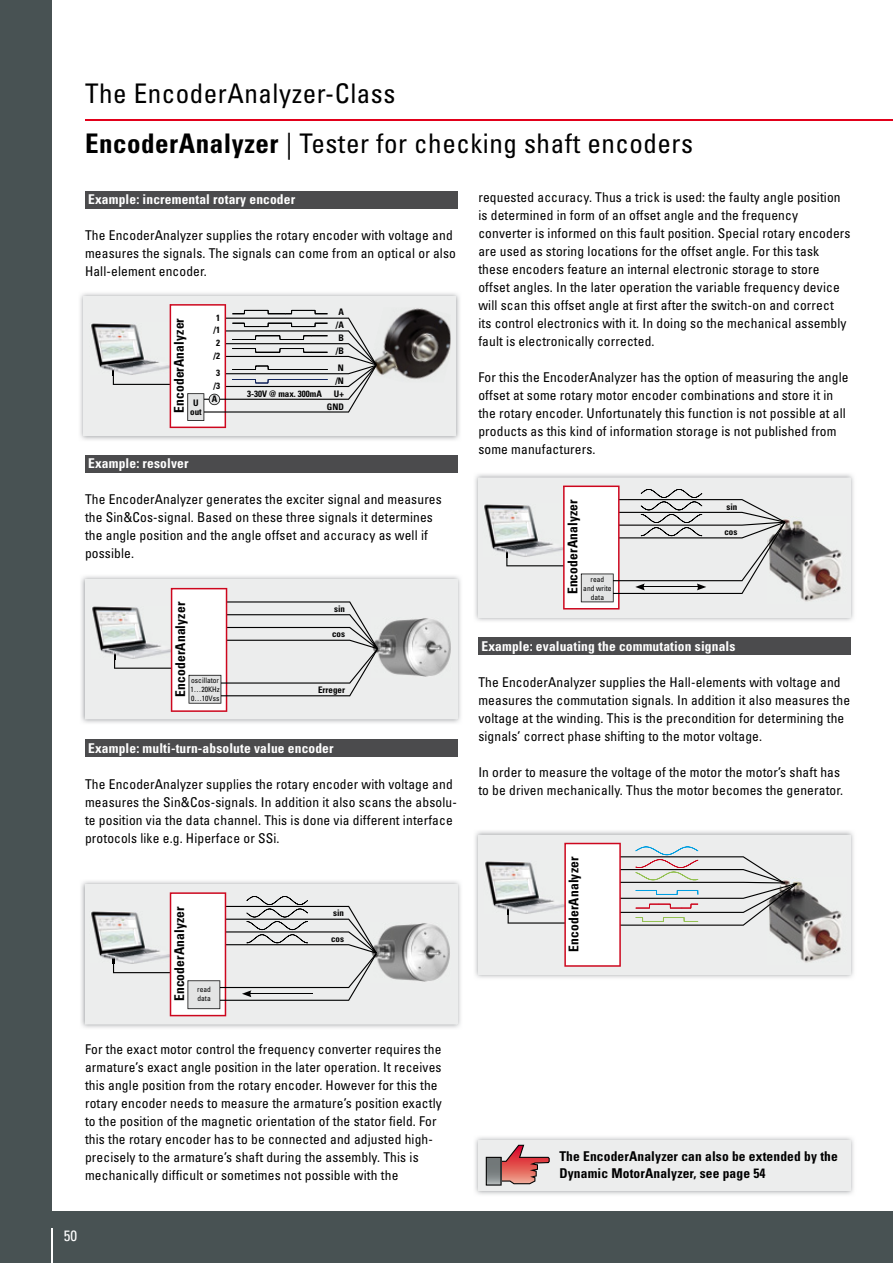
<style>
.page{position:relative;width:893px;height:1263px;background:#fff}
.page>*{position:absolute;margin:0;border:0;box-sizing:border-box;transform-origin:0 0}
.t1{font:condensed 27px "Univers";letter-spacing:.02em;color:#000}
.t2{font:condensed 15px "Univers";color:#fff}
.t3{font:condensed 13.5px/18px "Univers";letter-spacing:.01em;color:#000}
.t4{font:700 condensed 13.5px/16.5px "Univers";letter-spacing:.01em;color:#000}
.t5{font:700 condensed 13.5px "Univers";letter-spacing:.01em;color:#fff}
.t6{font:700 condensed 9px/12.8px "Univers";color:#000;text-align:justify}
.t7{font:condensed 7.5px/9px "Univers";color:#000;text-align:justify}
.s1{font-weight:700}
</style>
<div class="page">
<hr style="left:85px;top:119px;width:808px;height:2px;background:#e2001a">
<div style="left:0;top:0;width:51px;height:1263px;background:#485253"></div>
<div style="left:0;top:1212px;width:893px;height:51px;background:#485253"></div>
<hr style="left:51px;top:1229px;width:1px;height:34px;background:#fff">
<img style="left:475px;top:1137px;width:379px;height:58px">
<div style="left:478px;top:1140px;width:372px;height:51px;background:#eceded"></div>
<svg style="left:486px;top:1145px;width:64px;height:40px"></svg>
<img style="left:80px;top:293px;width:380px;height:147px">
<div style="left:84px;top:296px;width:372px;height:140px;background:#eceded"></div>
<img style="left:91px;top:323px;width:22px;height:53px">
<img style="left:377px;top:308px;width:74px;height:72px">
<svg style="left:113px;top:304px;width:264px;height:124px"></svg>
<img style="left:81px;top:576px;width:380px;height:147px">
<div style="left:85px;top:579px;width:372px;height:140px;background:#eceded"></div>
<img style="left:378px;top:618px;width:73px;height:59px">
<img style="left:92px;top:606px;width:22px;height:49px">
<svg style="left:114px;top:588px;width:264px;height:124px"></svg>
<img style="left:81px;top:881px;width:380px;height:147px">
<div style="left:85px;top:884px;width:372px;height:140px;background:#eceded"></div>
<img style="left:377px;top:923px;width:73px;height:59px">
<img style="left:91px;top:911px;width:22px;height:53px">
<svg style="left:113px;top:892px;width:264px;height:124px"></svg>
<img style="left:475px;top:474px;width:379px;height:147px">
<div style="left:478px;top:478px;width:372px;height:139px;background:#eceded"></div>
<img style="left:785px;top:519px;width:57px;height:83px">
<img style="left:484px;top:504px;width:22px;height:49px">
<svg style="left:506px;top:485px;width:279px;height:124px"></svg>
<img style="left:475px;top:831px;width:379px;height:147px">
<div style="left:478px;top:835px;width:372px;height:140px;background:#eceded"></div>
<img style="left:797px;top:881px;width:45px;height:82px">
<img style="left:485px;top:861px;width:23px;height:53px">
<svg style="left:508px;top:843px;width:289px;height:124px"></svg>
<div style="left:85px;top:191px;width:372px;height:17px;background:#4b4b4d"></div>
<div style="left:85px;top:455px;width:372px;height:17px;background:#4b4b4d"></div>
<div style="left:85px;top:740px;width:372px;height:17px;background:#4b4b4d"></div>
<div style="left:478px;top:638px;width:372px;height:17px;background:#4b4b4d"></div>
<h1 class="t1" style="left:85px;top:77px;width:312px">The EncoderAnalyzer-Class</h1>
<h1 class="t1" style="left:85px;top:127px;width:610px"><span class="s1">EncoderAnalyzer</span> | Tester for checking shaft encoders</h1>
<p class="t5" style="left:88px;top:191px;width:209px">Example: incremental rotary encoder</p>
<p class="t3" style="left:85px;top:226px;width:372px">The EncoderAnalyzer supplies the rotary encoder with voltage and measures the signals. The signals can come from an optical or also<br>Hall-element encoder.</p>
<p class="t4" style="left:171px;top:413px;width:96px;rotate:-90deg">EncoderAnalyzer</p>
<p class="t6" style="left:214px;top:311px;width:8px">1 /1<br>2 /2</p>
<p class="t6" style="left:212px;top:366px;width:10px;line-height:13.2px;text-align:center">3 /3<br>A</p>
<p class="t6" style="left:190px;top:398px;width:13px;line-height:9px;text-align:center">U out</p>
<p class="t6" style="left:336px;top:306px;width:10px">A /A B /B</p>
<p class="t6" style="left:335px;top:361px;width:10px">N /N</p>
<p class="t6" style="left:247px;top:387px;width:76px">3-30V @ max. 300mA</p>
<p class="t6" style="left:327px;top:387px;width:19px;line-height:13.2px;text-align:right">U+<br>GND</p>
<p class="t5" style="left:88px;top:455px;width:102px">Example: resolver</p>
<p class="t3" style="left:85px;top:490px;width:358px">The EncoderAnalyzer generates the exciter signal and measures the Sin&amp;Cos-signal. Based on these three signals it determines the angle position and the angle offset and accuracy as well if possible.</p>
<p class="t4" style="left:172px;top:697px;width:96px;rotate:-90deg">EncoderAnalyzer</p>
<p class="t6" style="left:334px;top:602px;width:12px">sin</p>
<p class="t6" style="left:332px;top:628px;width:14px">cos</p>
<p class="t7" style="left:191px;top:676px;width:31px">oscillator 1…20KHz 0…10Vss</p>
<p class="t6" style="left:318px;top:683px;width:28px">Erreger</p>
<p class="t5" style="left:88px;top:740px;width:247px">Example: multi-turn-absolute value encoder</p>
<p class="t3" style="left:85px;top:775px;width:373px">The EncoderAnalyzer supplies the rotary encoder with voltage and measures the Sin&amp;Cos-signals. In addition it also scans the absolu&shy;te position via the data channel. This is done via different interface protocols like e.g. Hiperface or SSi.</p>
<p class="t4" style="left:171px;top:1001px;width:96px;rotate:-90deg">EncoderAnalyzer</p>
<p class="t6" style="left:333px;top:907px;width:12px">sin</p>
<p class="t6" style="left:331px;top:932px;width:14px">cos</p>
<p class="t7" style="left:197px;top:984px;width:15px">read data</p>
<p class="t3" style="left:85px;top:1040px;width:358px">For the exact motor control the frequency converter requires the armature’s exact angle position in the later operation. It receives this angle position from the rotary encoder. However for this the rotary encoder needs to measure the armature’s position exactly to the position of the magnetic orientation of the stator field. For this the rotary encoder has to be connected and adjusted high&shy;precisely to the armature’s shaft during the assembly. This is mechanically difficult or sometimes not possible with the</p>
<p class="t3" style="left:478px;top:188px;width:374px">requested accuracy. Thus a trick is used: the faulty angle position is determined in form of an offset angle and the frequency converter is informed on this fault position. Special rotary encoders are used as storing locations for the offset angle. For this task these encoders feature an internal electronic storage to store offset angles. In the later operation the variable frequency device will scan this offset angle at first after the switch-on and correct<br>its control electronics with it. In doing so the mechanical assembly fault is electronically corrected.</p>
<p class="t3" style="left:478px;top:368px;width:372px">For this the EncoderAnalyzer has the option of measuring the angle offset at some rotary motor encoder combinations and store it in the rotary encoder. Unfortunately this function is not possible at all products as this kind of information storage is not published from some manufacturers.</p>
<p class="t4" style="left:564px;top:594px;width:96px;rotate:-90deg">EncoderAnalyzer</p>
<p class="t6" style="left:726px;top:500px;width:12px">sin</p>
<p class="t6" style="left:724px;top:525px;width:14px">cos</p>
<p class="t7" style="left:583px;top:574px;width:30px;text-align:center">read<br>and write data</p>
<p class="t5" style="left:481px;top:638px;width:255px">Example: evaluating the commutation signals</p>
<p class="t3" style="left:478px;top:673px;width:373px">The EncoderAnalyzer supplies the Hall-elements with voltage and measures the commutation signals. In addition it also measures the voltage at the winding. This is the precondition for determining the signals’ correct phase shifting to the motor voltage.</p>
<p class="t3" style="left:478px;top:763px;width:366px">In order to measure the voltage of the motor the motor’s shaft has to be driven mechanically. Thus the motor becomes the generator.</p>
<p class="t4" style="left:565px;top:951px;width:96px;rotate:-90deg">EncoderAnalyzer</p>
<p class="t4" style="left:559px;top:1148px;width:280px">The EncoderAnalyzer can also be extended by the<br>Dynamic MotorAnalyzer, see page 54</p>
<p class="t2" style="left:64px;top:1226px;width:15px">50</p>
</div>
